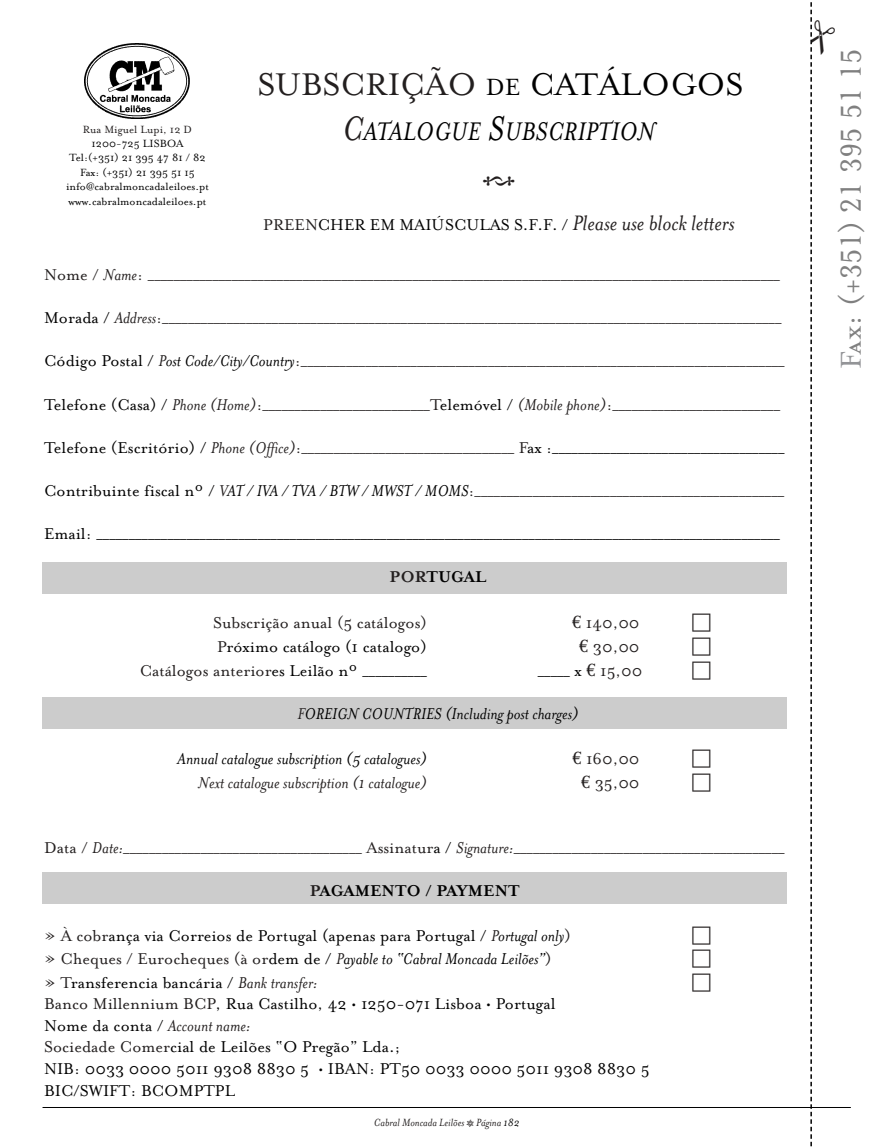
<style>
.page{position:relative;width:893px;height:1148px;background:#fff}
.page>*{position:absolute;margin:0;border:0;box-sizing:border-box;transform-origin:0 0}
.t1{font:36px "Mrs Eaves Roman";color:#231f1f}
.t2{font:36px "Mrs Eaves Fractions";color:#231f1f}
.t3{font:33px "Mrs Eaves Petite Caps";color:#808080}
.t4{font:italic 29.25px "Mrs Eaves";color:#000}
.t5{font:18px "Mrs Eaves Roman";color:#231f1f}
.t6{font:18px/21.6px "Mrs Eaves Roman";color:#000}
.t7{font:italic 18px "Mrs Eaves";color:#000}
.t8{font:italic 18px "Mrs Eaves";color:#231f1f}
.t9{font:700 18px "Mrs Eaves";color:#000}
.t10{font:12px/14.4px "Mrs Eaves Roman";color:#000;text-align:center}
.t11{font:italic 12px "Mrs Eaves";color:#231f1f}
.t12{font:12px "Mrs Eaves Roman";color:#231f1f}
.s1{font-size:27px;color:#000}
.s2{color:#000}
.s3{font-size:39px;color:#231f1f}
.s4{font-size:39px}
.s5{color:#231f1f}
.s6{font-family:"Mrs Eaves";font-style:italic;font-size:24px;color:#231f1f}
.s7{font-family:"Mrs Eaves";font-style:italic}
.s8{font-family:"Mrs Eaves";font-style:italic;color:#000}
.s9{font-family:"Mrs Eaves";font-style:italic;color:#231f1f}
.s10{font-family:"Euro Serif"}
.s11{font-family:"Euro Serif";color:#231f1f}
.s12{font-family:"Mrs Eaves Roman";font-style:normal;color:#231f1f}
.s13{font-family:"Mrs Eaves Roman";font-style:normal}
.s14{font-family:"Mrs Eaves Fractions";font-style:normal}
.s15{color:#939497}
</style>
<div class="page">
<hr style="left:43px;top:1107px;width:807px;height:1px;background:#000">
<div style="left:43px;top:562px;width:744px;height:31px;background:#ccc"></div>
<div style="left:43px;top:697px;width:744px;height:31px;background:#ccc"></div>
<div style="left:43px;top:872px;width:744px;height:31px;background:#ccc"></div>
<img style="left:84px;top:43px;width:105px;height:75px">
<svg style="left:810px;top:2px;width:2px;height:1145px"></svg>
<p class="t12" style="left:83px;top:121px;width:111px">Rua Miguel Lupi, 12 D</p>
<p class="t10" style="left:66px;top:136px;width:144px">1200-725 LISBOA<br>Tel:(+351) 21 395 47 81 / 82<br>Fax: (+351) 21 395 51 15 info@cabralmoncadaleiloes.pt www.cabralmoncadaleiloes.pt</p>
<h1 class="t1" style="left:257px;top:62px;width:487px">SUBSCRIÇÃO <span class="s1">DE</span> <span class="s2">CATÁLOGOS</span></h1>
<h3 class="t4" style="left:342px;top:113px;width:315px"><span class="s3">C</span>ATALOGUE <span class="s4">S</span>UBSCRIPTION</h3>
<h1 class="t2" style="left:481px;top:156px;width:37px">A</h1>
<p class="t6" style="left:263px;top:213px;width:472px"><span class="s5">PREEN</span>CHER EM MAIÚSCULAS S.F.F. / <span class="s6">Please use block letters</span></p>
<p class="t5" style="left:44px;top:263px;width:737px">Nome / <span class="s7">Name</span>: __________________________________________________________________________________________________</p>
<p class="t5" style="left:44px;top:306px;width:739px"><span class="s2">Morada /</span> <span class="s7">Address</span>:________________________________________________________________________________________________</p>
<p class="t5" style="left:44px;top:349px;width:742px"><span class="s2">Código Postal /</span> <span class="s7">P</span><span class="s8">ost Code/City/Country</span>:___________________________________________________________________________</p>
<p class="t5" style="left:44px;top:393px;width:737px"><span class="s2">Telefone (Casa) /</span> <span class="s7">Phone (Home)</span>:__________________________T<span class="s2">elemóvel /</span> <span class="s7">(Mobile phone)</span>:__________________________</p>
<p class="t6" style="left:44px;top:436px;width:742px">Telefone (Escritório) / <span class="s9">Phone (Office)</span><span class="s5">:_________________________________ F</span>ax :____________________________________</p>
<p class="t5" style="left:44px;top:479px;width:741px"><span class="s2">Contribuinte fiscal nº /</span> <span class="s7">V</span><span class="s8">AT / IVA / TVA / BTW / MWST / MOMS</span>:________________________________________________</p>
<p class="t6" style="left:44px;top:522px;width:737px">Email: __________________________________________________________________________________________________________</p>
<p class="t9" style="left:389px;top:565px;width:98px"><span class="s5">POR</span>TUGAL</p>
<p class="t5" style="left:213px;top:611px;width:215px">Subscrição anual (5 catálogos)</p>
<p class="t5" style="left:572px;top:611px;width:69px"><span class="s10">€</span> 140,00</p>
<p class="t6" style="left:217px;top:634px;width:211px"><span class="s5">P</span>róximo catálogo (1 catalogo)</p>
<p class="t5" style="left:579px;top:635px;width:62px"><span class="s10">€</span> 30,00</p>
<p class="t6" style="left:140px;top:658px;width:289px"><span class="s5">Catálogos anterior</span>es Leilão nº __________</p>
<p class="t6" style="left:537px;top:658px;width:106px">_____ x <span class="s11">€</span> <span class="s5">15,00</span></p>
<p class="t7" style="left:297px;top:702px;width:283px"><span class="s5">F</span>OREIGN COUNTRIES (Including post charges)</p>
<p class="t7" style="left:177px;top:747px;width:251px">Annual catalogue subscription (5 catalogues)</p>
<p class="t5" style="left:572px;top:747px;width:69px"><span class="s10">€</span> 160,00</p>
<p class="t8" style="left:198px;top:771px;width:230px">Next catalogue subscription (1 catalogue)</p>
<p class="t5" style="left:581px;top:771px;width:60px"><span class="s10">€</span> 35,00</p>
<p class="t5" style="left:44px;top:836px;width:742px">Data / <span class="s7">Date:</span>_____________________________________ Assinatur<span class="s2">a /</span> <span class="s7">Signature:</span>__________________________________________</p>
<p class="t9" style="left:310px;top:879px;width:211px"><span class="s5">P</span>AGAMENTO / PAYMENT</p>
<p class="t6" style="left:44px;top:924px;width:528px"><span class="s5">» À cobr</span>ança via Correios de Portugal (apenas para Portugal / <span class="s9">P</span><span class="s7">ortugal only</span><span class="s5">)</span></p>
<p class="t7" style="left:44px;top:947px;width:509px"><span class="s12">» Cheques / Eurocheques (à or</span><span class="s13">dem de /</span> <span class="s5">P</span>ayable to “Cabral Moncada Leilões”<span class="s12">)</span></p>
<p class="t6" style="left:44px;top:970px;width:607px"><span class="s5">» T</span>ransferencia bancária / <span class="s9">Bank transfer:<br></span><span class="s5">Banco Millennium BCP</span>, Rua Castilho, 42 • 1250-071 Lisboa • Portugal<br>Nome da conta / <span class="s9">Account name:<br></span><span class="s5">Sociedade Comer</span>cial de Leilões “O Pregão” Lda.;<br>NIB: 0033 0000 5011 9308 8830 5 • IBAN: PT50 0033 0000 5011 9308 8830 5<br>BIC/SWIFT: BCOMPTPL</p>
<p class="t11" style="left:374px;top:1114px;width:147px">Cabral Moncada Leilões <span class="s14">Q</span> Página <span class="s2">182</span></p>
<h2 class="t3" style="left:830px;top:369px;width:322px;rotate:-90deg"><span class="s15">F</span>ax: (+351) 21 395 51 15</h2>
</div>
